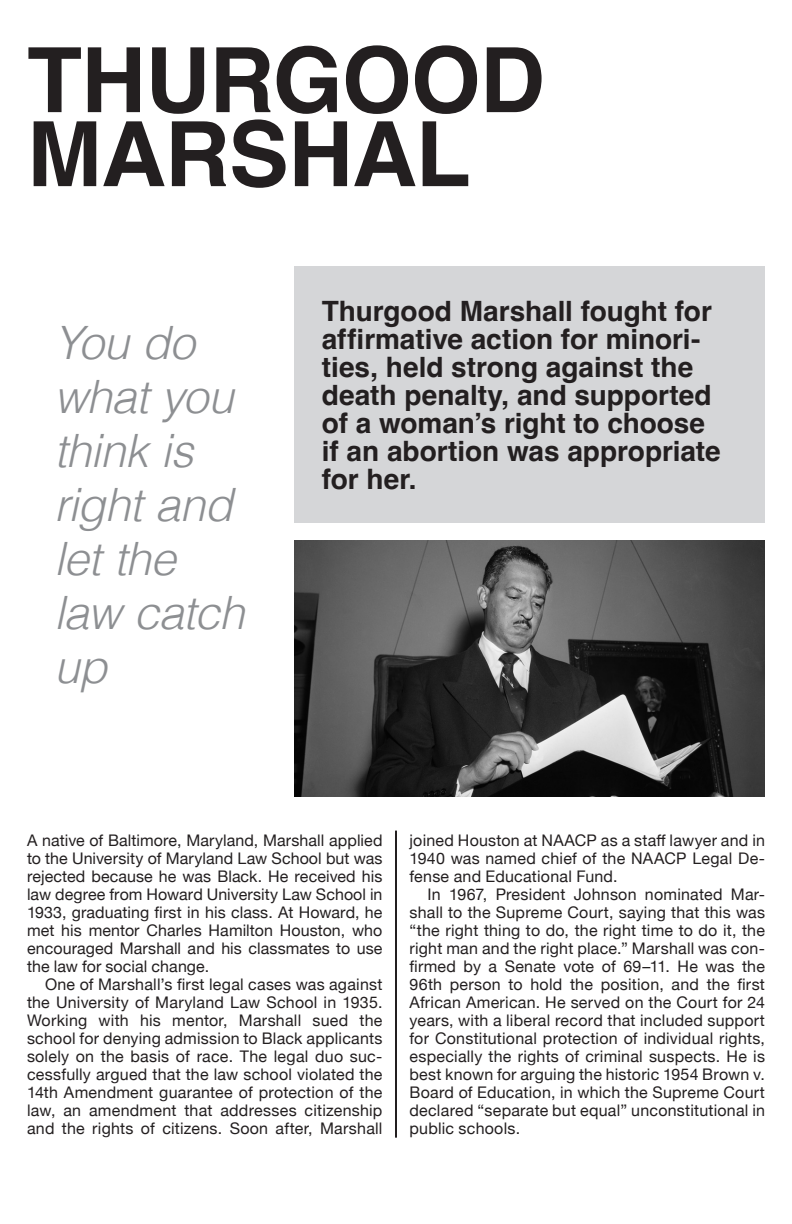
<style>
.page{position:relative;width:792px;height:1224px;background:#fff}
.page>*{position:absolute;margin:0;border:0;box-sizing:border-box;transform-origin:0 0}
.t1{font:700 90px/74px "Helvetica";letter-spacing:-.01em;color:#231f20}
.Pull_quote{font:italic 300 46px/54px "Helvetica";letter-spacing:-.02em;color:#8d8f92}
.Side_bar{font:700 28px/28px "Helvetica";color:#231f20}
.Body_Copy{font:16px/18px "Helvetica Neue";letter-spacing:.015em;color:#231f20;text-align:justify}
.Body_Copy_Par_1{font:16px/18px "Helvetica Neue";letter-spacing:.005em;color:#231f20;text-align:justify}
</style>
<div class="page">
<img style="left:295px;top:540px;width:470px;height:257px">
<hr style="left:395px;top:831px;width:2px;height:306px;background:#231f20">
<div style="left:295px;top:267px;width:470px;height:256px;background:#d5d6d8"></div>
<p class="t1" style="left:27px;top:53px;width:519px">THURGOOD<br>MARSHAL</p>
<p class="Pull_quote" style="left:54px;top:313px;width:192px">You do what you think is right and let the law catch up</p>
<p class="Side_bar" style="left:322px;top:301px;width:400px">Thurgood Marshall fought for affirmative action for minori&shy;ties, held strong against the death penalty, and supported of a woman’s right to choose if an abortion was appropriate for her.</p>
<p class="Body_Copy_Par_1" style="left:27px;top:832px;width:357px">A native of Baltimore, Maryland, Marshall applied to the University of Maryland Law School but was rejected because he was Black. He received his law degree from Howard University Law School in 1933, graduating first in his class. At Howard, he met his mentor Charles Hamilton Houston, who encouraged Marshall and his classmates to use the law for social change.</p>
<p class="Body_Copy" style="left:27px;top:976px;width:357px;text-indent:18px">One of Marshall’s first legal cases was against the University of Maryland Law School in 1935.<br>Working with his mentor, Marshall sued the school for denying admission to Black applicants solely on the basis of race. The legal duo suc&shy;cessfully argued that the law school violated the 14th Amendment guarantee of protection of the law, an amendment that addresses citizenship and the rights of citizens. Soon after, Marshall</p>
<p class="Body_Copy" style="left:410px;top:832px;width:357px">joined Houston at NAACP as a staff lawyer and in 1940 was named chief of the NAACP Legal De&shy;fense and Educational Fund.</p>
<p class="Body_Copy" style="left:410px;top:886px;width:357px;text-indent:18px">In 1967, President Johnson nominated Mar&shy;shall to the Supreme Court, saying that this was “the right thing to do, the right time to do it, the right man and the right place.” Marshall was con&shy;firmed by a Senate vote of 69–11. He was the 96th person to hold the position, and the first African American. He served on the Court for 24 years, with a liberal record that included support for Constitutional protection of individual rights, especially the rights of criminal suspects. He is best known for arguing the historic 1954 Brown v.<br>Board of Education, in which the Supreme Court declared “separate but equal” unconstitutional in public schools.</p>
</div>
